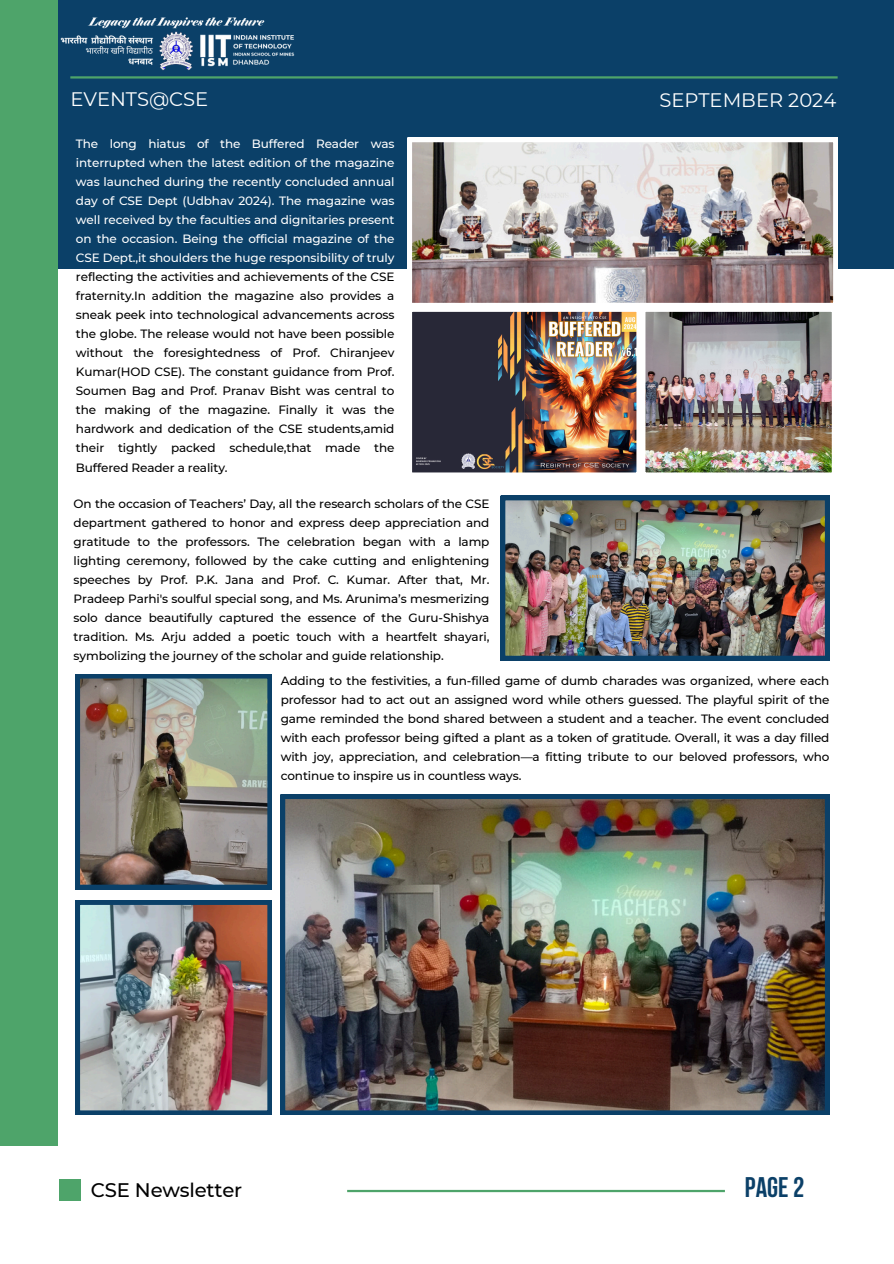
<style>
.page{position:relative;width:894px;height:1264px;background:#fff}
.page>*{position:absolute;margin:0;border:0;box-sizing:border-box;transform-origin:0 0}
.t1{font:700 28.2px "Bebas Neue";color:#0b4068}
.t2{font:500 19.65px "Montserrat";letter-spacing:-.01em;color:#000}
.t3{font:19.5px "Montserrat";color:#fff}
.t4{font:500 12px/19px "Montserrat";letter-spacing:-.01em;color:#000;text-align:justify}
.s1{color:#fff}
</style>
<div class="page">
<div style="left:0;top:0;width:893px;height:269px;background:#0b4068"></div>
<div style="left:0;top:0;width:57px;height:1146px;background:#4ea46a"></div>
<div style="left:60px;top:1179px;width:21px;height:21px;background:#4ea46a"></div>
<hr style="left:347px;top:1189px;width:377px;height:3px;background:#4ea46a">
<img style="left:407px;top:138px;width:430px;height:165px">
<hr style="left:70px;top:76px;width:767px;height:3px;background:#4ea46a">
<img style="left:412px;top:311px;width:420px;height:162px">
<img style="left:60px;top:17px;width:235px;height:54px">
<img style="left:500px;top:496px;width:329px;height:164px">
<img style="left:76px;top:674px;width:195px;height:215px">
<img style="left:281px;top:794px;width:547px;height:320px">
<img style="left:76px;top:900px;width:195px;height:214px">
<p class="t3" style="left:70px;top:87px;width:139px">EVENTS@CSE</p>
<p class="t3" style="left:659px;top:88px;width:178px">SEPTEMBER 2024</p>
<h2 class="t4" style="left:76px;top:134px;width:320px"><span class="s1">The long hiatus of the Buffered Reader was interrupted when the latest edition of the magazine was launched during the recently concluded annual day of CSE Dept (Udbhav 2024). The magazine was well received by the faculties and dignitaries present on the occasion. Being the official magazine of the CSE Dept.,it shoulders the huge responsibility of truly </span>reflecting the activities and achievements of the CSE fraternity.In addition the magazine also provides a sneak peek into technological advancements across the globe. The release would not have been possible without the foresightedness of Prof. Chiranjeev Kumar(HOD CSE). The constant guidance from Prof.<br>Soumen Bag and Prof. Pranav Bisht was central to the making of the magazine. Finally it was the hardwork and dedication of the CSE students,amid their tightly packed schedule,that made the Buffered Reader a reality.</h2>
<h3 class="t4" style="left:74px;top:494px;width:417px">On the occasion of Teachers’ Day, all the research scholars of the CSE department gathered to honor and express deep appreciation and gratitude to the professors. The celebration began with a lamp lighting ceremony, followed by the cake cutting and enlightening speeches by Prof. P.K. Jana and Prof. C. Kumar. After that, Mr.<br>Pradeep Parhi's soulful special song, and Ms. Arunima’s mesmerizing solo dance beautifully captured the essence of the Guru-Shishya tradition. Ms. Arju added a poetic touch with a heartfelt shayari, symbolizing the journey of the scholar and guide relationship.</h3>
<h1 class="t4" style="left:281px;top:670px;width:550px">Adding to the festivities, a fun-filled game of dumb charades was organized, where each professor had to act out an assigned word while others guessed. The playful spirit of the game reminded the bond shared between a student and a teacher. The event concluded with each professor being gifted a plant as a token of gratitude. Overall, it was a day filled with joy, appreciation, and celebration—a fitting tribute to our beloved professors, who continue to inspire us in countless ways.</h1>
<h2 class="t2" style="left:91px;top:1178px;width:153px">CSE Newsletter</h2>
<p class="t1" style="left:744px;top:1175px;width:61px">PAGE2</p>
</div>
